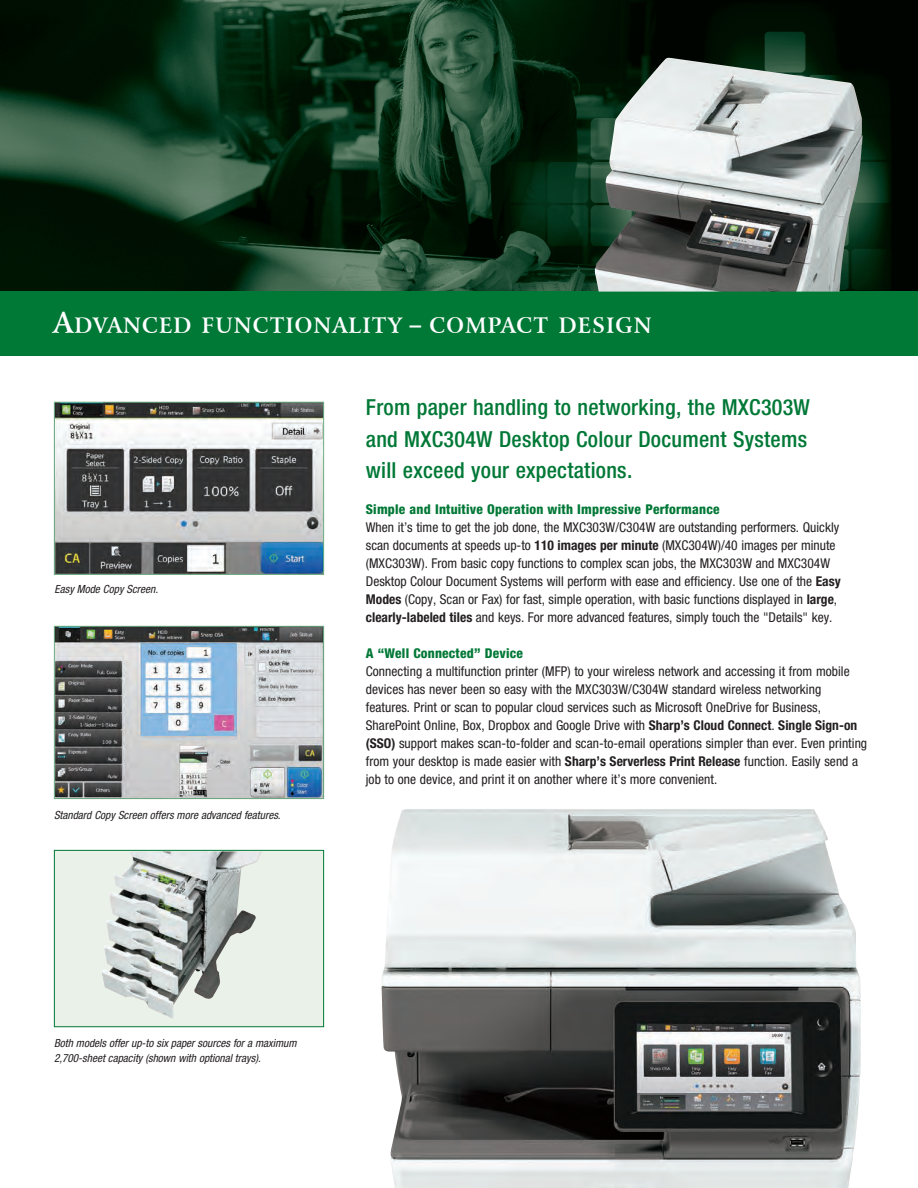
<style>
.page{position:relative;width:918px;height:1188px;background:#fff}
.page>*{position:absolute;margin:0;border:0;box-sizing:border-box;transform-origin:0 0}
.Sales_Lead-in_Blurb{font:500 condensed 22.2px/31.5px "Helvetica Neue LT Std";letter-spacing:.01em;color:#007836}
.VM_Title_White_Bembo{font:700 21.3px "Arrus BT";letter-spacing:.055em;color:#fff;scale:.95 1}
.Body_Copy_9_12_Black{font:condensed 13.5px/18px "Helvetica Neue LT Std";letter-spacing:.005em;color:#231f20}
.SUBHEADS_BOLD_ITAL_C{font:800 condensed 13.5px "Helvetica Neue LT Std";letter-spacing:.015em;color:#007836}
.Italic_Caption_Black{font:italic condensed 11.25px/15px "Helvetica Neue LT Std";color:#231f20}
.s1{font-size:28.35px}
.s2{font-size:25.2px}
.s3{font-weight:700}
</style>
<div class="page">
<div style="left:54px;top:850px;width:270px;height:177px;background:#e9f1e9;border:1px solid #007836"></div>
<img style="left:0;top:0;width:918px;height:292px">
<div style="left:0;top:292px;width:918px;height:64px;background:#007836"></div>
<img style="left:56px;top:628px;width:266px;height:169px">
<div style="left:54px;top:626px;width:270px;height:173px;border:1px solid #6eae82"></div>
<img style="left:56px;top:404px;width:266px;height:169px">
<div style="left:54px;top:402px;width:270px;height:173px;border:1px solid #6eae82"></div>
<img style="left:101px;top:851px;width:101px;height:167px">
<img style="left:382px;top:809px;width:479px;height:379px">
<img style="left:595px;top:58px;width:268px;height:234px">
<p class="VM_Title_White_Bembo" style="left:53px;top:312px;width:631px"><span class="s1">A</span>DVANCED FUNCTIONALITY <span class="s2">–</span> COMPACT DESIGN</p>
<p class="Italic_Caption_Black" style="left:55px;top:582px;width:105px">Easy Mode Copy Screen.</p>
<p class="Italic_Caption_Black" style="left:54px;top:808px;width:228px">Standard Copy Screen offers more advanced features.</p>
<p class="Sales_Lead-in_Blurb" style="left:366px;top:391px;width:446px">From paper handling to networking, the MXC303W and MXC304W Desktop Colour Document Systems will exceed your expectations.</p>
<p class="SUBHEADS_BOLD_ITAL_C" style="left:366px;top:501px;width:355px">Simple and Intuitive Operation with Impressive Performance</p>
<p class="Body_Copy_9_12_Black" style="left:366px;top:518px;width:476px">When it’s time to get the job done, the MXC303W/C304W are outstanding performers. Quickly scan documents at speeds up-to <span class="s3">110 images per minute</span> (MXC304W)/40 images per minute (MXC303W). From basic copy functions to complex scan jobs, the MXC303W and MXC304W Desktop Colour Document Systems will perform with ease and efficiency. Use one of the <span class="s3">Easy Modes</span> (Copy, Scan or Fax) for fast, simple operation, with basic functions displayed in <span class="s3">large</span>, <span class="s3">clearly-labeled tiles</span> and keys. For more advanced features, simply touch the "Details" key.</p>
<p class="SUBHEADS_BOLD_ITAL_C" style="left:366px;top:645px;width:159px">A “Well Connected” Device</p>
<p class="Body_Copy_9_12_Black" style="left:366px;top:662px;width:503px">Connecting a multifunction printer (MFP) to your wireless network and accessing it from mobile devices has never been so easy with the MXC303W/C304W standard wireless networking features. Print or scan to popular cloud services such as Microsoft OneDrive for Business, SharePoint Online, Box, Dropbox and Google Drive with <span class="s3">Sharp’s Cloud Connect</span>. <span class="s3">Single Sign-on (SSO)</span> support makes scan-to-folder and scan-to-email operations simpler than ever. Even printing from your desktop is made easier with <span class="s3">Sharp’s Serverless Print Release</span> function. Easily send a job to one device, and print it on another where it’s more convenient.</p>
<p class="Italic_Caption_Black" style="left:54px;top:1036px;width:244px">Both models offer up-to six paper sources for a maximum<br>2,700-sheet capacity (shown with optional trays).</p>
</div>
